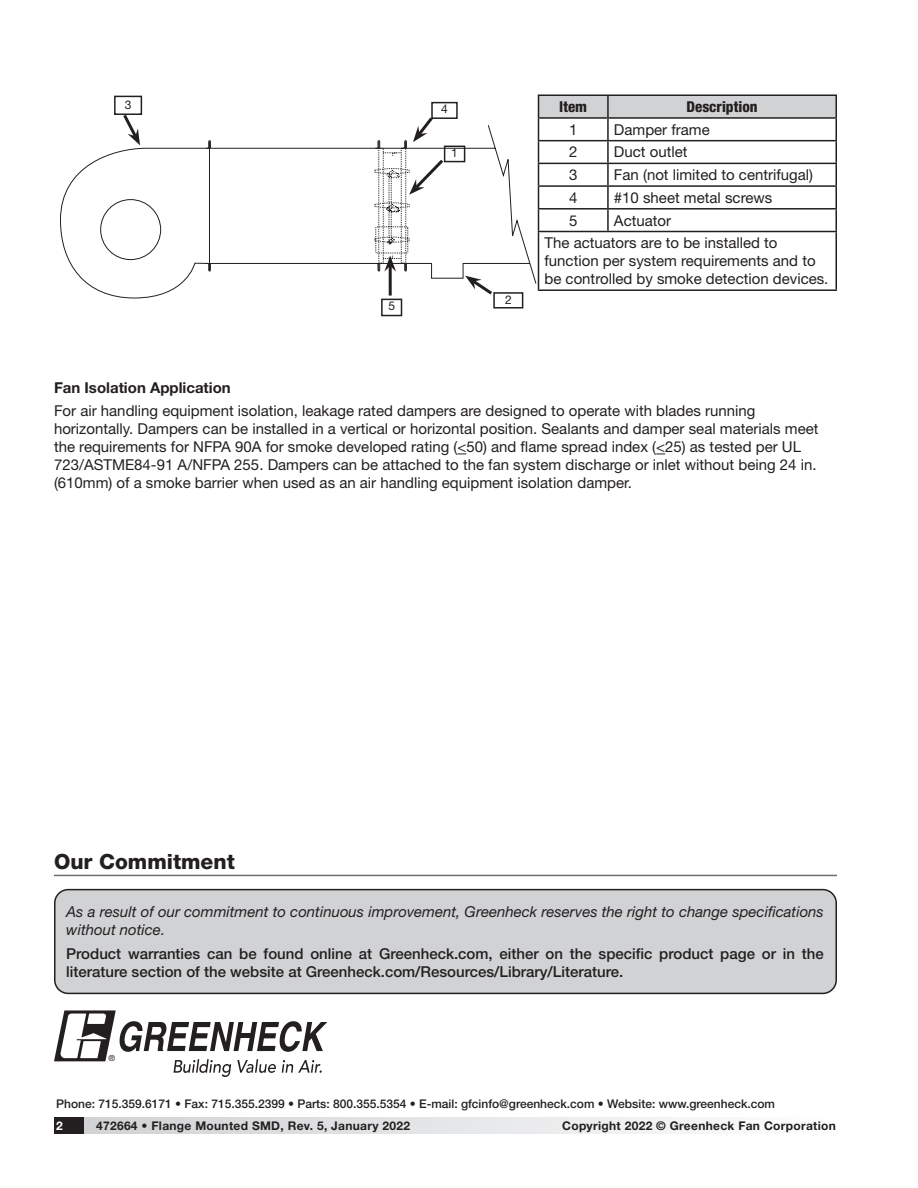
<style>
.page{position:relative;width:918px;height:1188px;background:#fff}
.page>*{position:absolute;margin:0;border:0;box-sizing:border-box;transform-origin:0 0}
.t1{font:800 21px "Helvetica Neue LT Std";color:#231f20}
.Body_10_12_55_Roman{font:15px/18px "Helvetica Neue LT Std";color:#231f20}
.Text{font:15px/18px "Helvetica Neue LT Std";color:#231f20}
.t2{font:500 15px/18px "Helvetica Neue LT Std";color:#231f20}
.t3{font:italic 15px/18px "Helvetica Neue LT Std";color:#231f20}
.Bold{font:700 15px "Helvetica Neue LT Std";color:#231f20}
.Text-2{font:800 condensed 15px "Helvetica Neue LT Std";color:#231f20}
.t4{font:500 12px "Helvetica Neue LT Std";color:#231f20}
.t5{font:700 12px "Helvetica Neue LT Std";letter-spacing:.025em;color:#231f20}
.Text-3{font:12px "Helvetica Neue LT Std";color:#231f20}
.t6{font:700 12px "Helvetica Neue LT Std";color:#fff}
.t7{font:8.25px "Helvetica";color:#231f20}
</style>
<div class="page">
<div style="left:83px;top:1117px;width:754px;height:17px;background:linear-gradient(to right,#d0d1d4,#fefefe)"></div>
<div style="left:54px;top:1117px;width:30px;height:17px;background:#231f20"></div>
<svg style="left:54px;top:1010px;width:273px;height:67px"></svg>
<div style="left:55px;top:890px;width:781px;height:103px;background:#d1d2d4;border-radius:13px"></div>
<div style="left:54px;top:889px;width:783px;height:105px;border:2px solid #231f20;border-radius:13px"></div>
<hr style="left:54px;top:875px;width:783px;height:1px;background:#6c6d70">
<svg style="left:446px;top:125px;width:90px;height:159px"></svg>
<div style="left:444px;top:146px;width:21px;height:16px;border:2px solid #231f20"></div>
<div style="left:431px;top:102px;width:27px;height:17px;border:2px solid #231f20"></div>
<div style="left:493px;top:292px;width:30px;height:17px;border:2px solid #231f20"></div>
<svg style="left:465px;top:276px;width:30px;height:21px"></svg>
<div style="left:114px;top:96px;width:28px;height:19px;border:2px solid #231f20"></div>
<svg style="left:60px;top:111px;width:386px;height:187px"></svg>
<div style="left:381px;top:299px;width:21px;height:17px;border:2px solid #231f20"></div>
<svg style="left:538px;top:95px;width:299px;height:136px"></svg>
<hr style="left:538px;top:231px;width:70px;height:1px;background:#231f20">
<hr style="left:538px;top:232px;width:1px;height:57px;background:#231f20">
<hr style="left:608px;top:231px;width:229px;height:1px;background:#231f20">
<hr style="left:836px;top:232px;width:1px;height:57px;background:#231f20">
<hr style="left:538px;top:289px;width:70px;height:2px;background:#231f20">
<hr style="left:608px;top:289px;width:229px;height:2px;background:#231f20">
<p class="Text-3" style="left:125px;top:97px;width:8px">3</p>
<p class="Text-3" style="left:441px;top:102px;width:8px">4</p>
<p class="Text-3" style="left:451px;top:146px;width:8px">1</p>
<p class="Text-3" style="left:388px;top:299px;width:8px">5</p>
<p class="Text-3" style="left:505px;top:292px;width:8px">2</p>
<p class="Text-2" style="left:559px;top:97px;width:30px">Item</p>
<p class="Text-2" style="left:687px;top:97px;width:73px">Description</p>
<p class="Text" style="left:569px;top:120px;width:10px">1</p>
<p class="Text" style="left:614px;top:120px;width:97px">Damper frame</p>
<p class="Text" style="left:569px;top:143px;width:10px">2</p>
<p class="Text" style="left:614px;top:143px;width:75px">Duct outlet</p>
<p class="Text" style="left:569px;top:166px;width:10px">3</p>
<p class="Text" style="left:614px;top:166px;width:201px">Fan (not limited to centrifugal)</p>
<p class="Text" style="left:569px;top:188px;width:10px">4</p>
<p class="Text" style="left:614px;top:188px;width:160px">#10 sheet metal screws</p>
<p class="Text" style="left:569px;top:211px;width:10px">5</p>
<p class="Text" style="left:614px;top:211px;width:59px">Actuator</p>
<p class="Text" style="left:544px;top:234px;width:285px">The actuators are to be installed to function per system requirements and to be controlled by smoke detection devices.</p>
<p class="Bold" style="left:54px;top:378px;width:178px">Fan Isolation Application</p>
<p class="Body_10_12_55_Roman" style="left:54px;top:402px;width:766px">For air handling equipment isolation, leakage rated dampers are designed to operate with blades running horizontally. Dampers can be installed in a vertical or horizontal position. Sealants and damper seal materials meet the requirements for NFPA 90A for smoke developed rating (&lt;50) and flame spread index (&lt;25) as tested per UL 723/ASTME84-91 A/NFPA 255. Dampers can be attached to the fan system discharge or inlet without being 24 in. (610mm) of a smoke barrier when used as an air handling equipment isolation damper.</p>
<h1 class="t1" style="left:54px;top:849px;width:182px">Our Commitment</h1>
<p class="t3" style="left:66px;top:903px;width:759px">As a result of our commitment to continuous improvement, Greenheck reserves the right to change specifications without notice.</p>
<p class="t2" style="left:66px;top:944px;width:759px">Product warranties can be found online at Greenheck.com, either on the specific product page or in the literature section of the website at Greenheck.com/Resources/Library/Literature.</p>
<p class="t7" style="left:109px;top:1054px;width:8px">®</p>
<p class="t4" style="left:56px;top:1097px;width:720px">Phone: 715.359.6171 • Fax: 715.355.2399 • Parts: 800.355.5354 • E-mail: gfcinfo@greenheck.com • Website: www.greenheck.com</p>
<p class="t6" style="left:56px;top:1118px;width:8px">2</p>
<p class="t5" style="left:96px;top:1118px;width:316px">472664 • Flange Mounted SMD, Rev. 5, January 2022</p>
<p class="t5" style="left:562px;top:1118px;width:275px">Copyright 2022 © Greenheck Fan Corporation</p>
</div>
